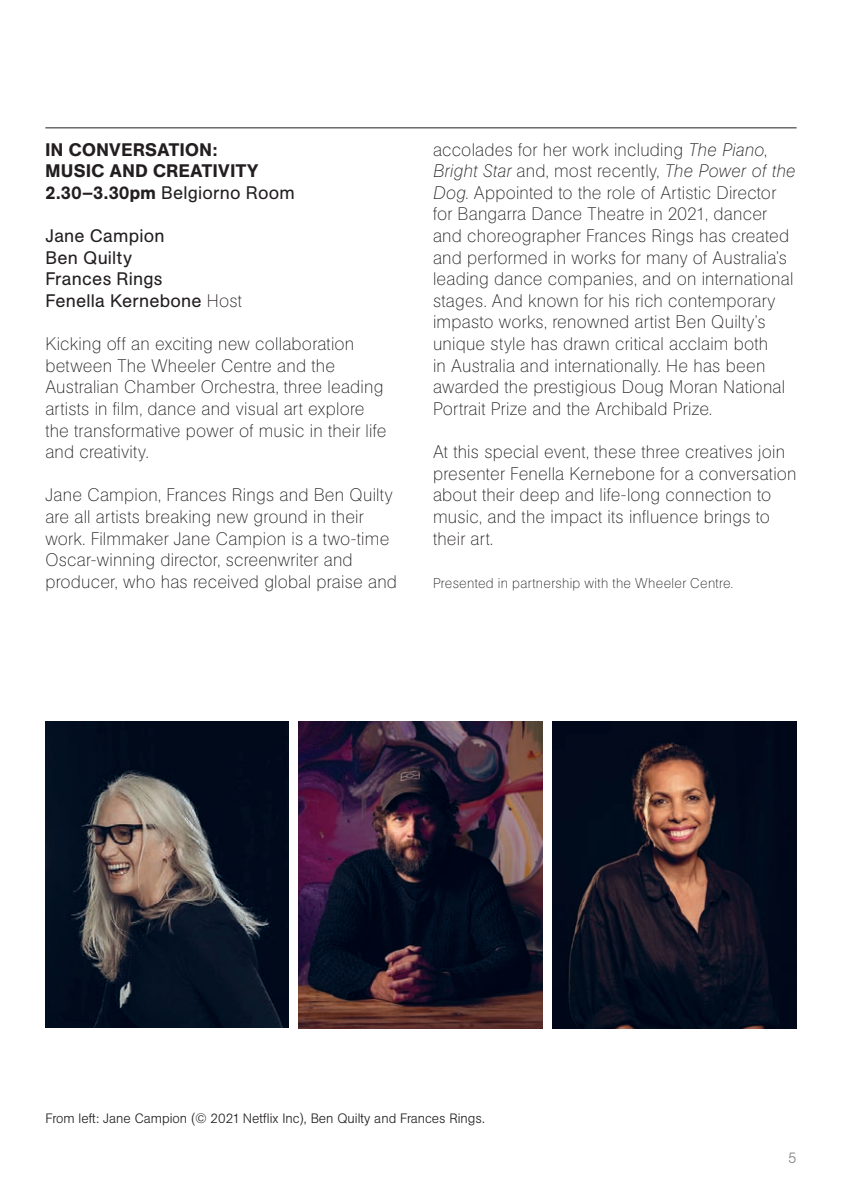
<style>
.page{position:relative;width:842px;height:1191px;background:#fff}
.page>*{position:absolute;margin:0;border:0;box-sizing:border-box;transform-origin:0 0}
.t1{font:200 18px/21.6px "AG Book Std";letter-spacing:.01em;color:#231f20}
.t2{font:500 18px/21.6px "AG Book Std";letter-spacing:.03em;color:#231f20}
.t3{font:18px/21.6px "AG Book Std";letter-spacing:.01em;color:#231f20}
.t4{font:300 15px "AG Book Std";color:#808285}
.t5{font:200 14px "AG Book Std";letter-spacing:.02em;color:#231f20}
.t6{font:300 13.6px "AG Book Std";color:#231f20}
.s1{font-weight:400}
.s2{font-weight:200}
.s3{font-style:italic}
</style>
<div class="page">
<img style="left:45px;top:722px;width:244px;height:306px">
<img style="left:299px;top:722px;width:244px;height:306px">
<img style="left:553px;top:722px;width:244px;height:306px">
<hr style="left:45px;top:127px;width:752px;height:1px;background:#231f20">
<p class="t2" style="left:45px;top:139px;width:251px">IN CONVERSATION:<br>MUSIC AND CREATIVITY<br>2.30–3.30pm <span class="s1">Belgiorno Room</span></p>
<p class="t3" style="left:45px;top:225px;width:198px">Jane Campion<br>Ben Quilty<br>Frances Rings<br>Fenella Kernebone <span class="s2">Host</span></p>
<p class="t1" style="left:45px;top:333px;width:343px">Kicking off an exciting new collaboration between The Wheeler Centre and the Australian Chamber Orchestra, three leading artists in film, dance and visual art explore the transformative power of music in their life and creativity.</p>
<p class="t1" style="left:45px;top:485px;width:353px">Jane Campion, Frances Rings and Ben Quilty are all artists breaking new ground in their work. Filmmaker Jane Campion is a two-time Oscar-winning director, screenwriter and producer, who has received global praise and</p>
<p class="t1" style="left:433px;top:139px;width:364px">accolades for her work including <span class="s3">The Piano</span>, <span class="s3">Bright Star</span> and, most recently, <span class="s3">The Power of the Dog</span>. Appointed to the role of Artistic Director for Bangarra Dance Theatre in 2021, dancer and choreographer Frances Rings has created and performed in works for many of Australia’s leading dance companies, and on international stages. And known for his rich contemporary impasto works, renowned artist Ben Quilty’s unique style has drawn critical acclaim both<br>in Australia and internationally. He has been awarded the prestigious Doug Moran National Portrait Prize and the Archibald Prize.</p>
<p class="t1" style="left:433px;top:441px;width:365px">At this special event, these three creatives join presenter Fenella Kernebone for a conversation about their deep and life-long connection to music, and the impact its influence brings to their art.</p>
<p class="t5" style="left:433px;top:575px;width:302px">Presented in partnership with the Wheeler Centre.</p>
<p class="t6" style="left:45px;top:1110px;width:441px">From left: Jane Campion (© 2021 Netflix Inc), Ben Quilty and Frances Rings.</p>
<p class="t4" style="left:788px;top:1148px;width:10px">5</p>
</div>
